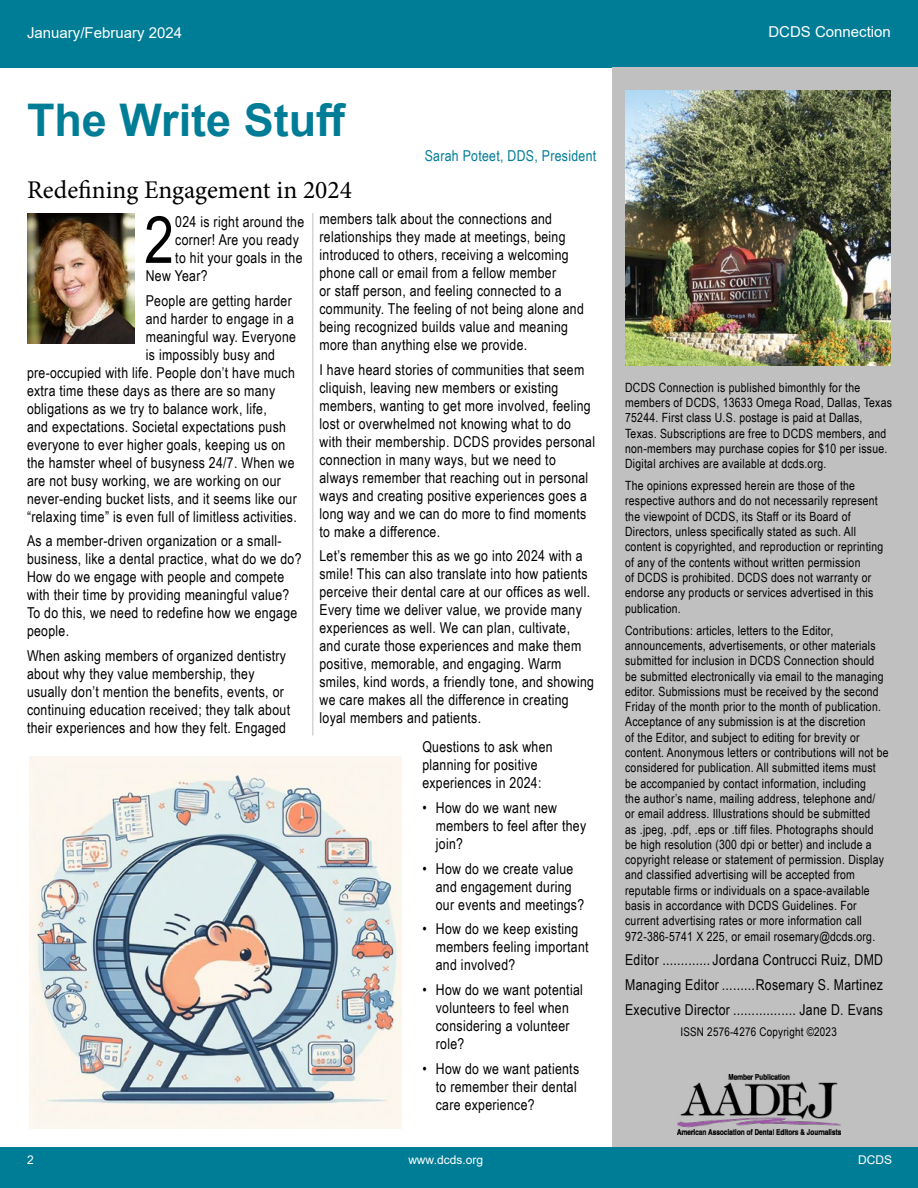
<style>
.page{position:relative;width:918px;height:1188px;background:#fff}
.page>*{position:absolute;margin:0;border:0;box-sizing:border-box;transform-origin:0 0}
.t1{font:65.25px "Arial Narrow";color:#000}
.t2{font:700 45px "Arial";color:#007d96}
.t3{font:25.5px "Minion Pro";color:#000}
.t4{font:15px/18px "Arial Narrow";letter-spacing:.02em;color:#000}
.t5{font:15px "Arial";color:#fff}
.t6{font:15px "Arial Narrow";letter-spacing:.02em;color:#007d96}
.t7{font:12.75px/15.3px "Arial Narrow";letter-spacing:.02em;color:#000}
.t8{font:12px "Arial Narrow";letter-spacing:.02em;color:#000}
.t9{font:12px "Arial";color:#fff}
</style>
<div class="page">
<div style="left:0;top:0;width:918px;height:60px;background:#007d96"></div>
<div style="left:0;top:51px;width:918px;height:17px;background:#007d96"></div>
<div style="left:0;top:1148px;width:918px;height:40px;background:#007d96"></div>
<div style="left:612px;top:68px;width:306px;height:1080px;background:#c0c0c0"></div>
<img style="left:625px;top:91px;width:266px;height:274px">
<img style="left:678px;top:1074px;width:163px;height:60px">
<hr style="left:312px;top:213px;width:2px;height:522px;background:#d3d5d6">
<img style="left:27px;top:213px;width:108px;height:130px">
<img style="left:29px;top:756px;width:373px;height:373px">
<p class="t5" style="left:27px;top:22px;width:157px">January/February 2024</p>
<h2 class="t2" style="left:27px;top:89px;width:321px">The Write Stuff</h2>
<p class="t6" style="left:425px;top:145px;width:173px">Sarah Poteet, DDS, President</p>
<h3 class="t3" style="left:27px;top:173px;width:327px">Redefining Engagement in 2024</h3>
<p class="t4" style="left:320px;top:209px;width:266px">members talk about the connections and relationships they made at meetings, being introduced to others, receiving a welcoming phone call or email from a fellow member<br>or staff person, and feeling connected to a community. The feeling of not being alone and being recognized builds value and meaning more than anything else we provide.</p>
<p class="t4" style="left:320px;top:360px;width:277px">I have heard stories of communities that seem cliquish, leaving new members or existing members, wanting to get more involved, feeling lost or overwhelmed not knowing what to do with their membership. DCDS provides personal connection in many ways, but we need to always remember that reaching out in personal ways and creating positive experiences goes a long way and we can do more to find moments to make a difference.</p>
<p class="t4" style="left:320px;top:547px;width:276px">Let’s remember this as we go into 2024 with a smile! This can also translate into how patients perceive their dental care at our offices as well.<br>Every time we deliver value, we provide many experiences as well. We can plan, cultivate, and curate those experiences and make them positive, memorable, and engaging. Warm smiles, kind words, a friendly tone, and showing we care makes all the difference in creating loyal members and patients.</p>
<p class="t4" style="left:422px;top:737px;width:132px">Questions to ask when planning for positive experiences in 2024:</p>
<p class="t4" style="left:436px;top:798px;width:152px;text-indent:-14px">• How do we want new members to feel after they join?</p>
<p class="t4" style="left:436px;top:859px;width:150px;text-indent:-14px">• How do we create value and engagement during our events and meetings?</p>
<p class="t4" style="left:436px;top:920px;width:154px;text-indent:-14px">• How do we keep existing members feeling important and involved?</p>
<p class="t4" style="left:436px;top:980px;width:149px;text-indent:-14px">• How do we want potential volunteers to feel when considering a volunteer role?</p>
<p class="t4" style="left:436px;top:1059px;width:145px;text-indent:-14px">• How do we want patients to remember their dental care experience?</p>
<h1 class="t1" style="left:144px;top:192px;width:31px">2</h1>
<p class="t4" style="left:175px;top:212px;width:130px">024 is right around the</p>
<p class="t4" style="left:175px;top:230px;width:125px">corner! Are you ready</p>
<p class="t4" style="left:175px;top:248px;width:129px">to hit your goals in the</p>
<p class="t4" style="left:146px;top:266px;width:63px">New Year?</p>
<p class="t4" style="left:146px;top:291px;width:148px">People are getting harder</p>
<p class="t4" style="left:146px;top:309px;width:150px">and harder to engage in a</p>
<p class="t4" style="left:146px;top:327px;width:152px">meaningful way. Everyone</p>
<p class="t4" style="left:146px;top:345px;width:131px">is impossibly busy and</p>
<p class="t4" style="left:27px;top:363px;width:269px">pre-occupied with life. People don’t have much</p>
<p class="t4" style="left:27px;top:381px;width:250px">extra time these days as there are so many</p>
<p class="t4" style="left:27px;top:399px;width:241px">obligations as we try to balance work, life,</p>
<p class="t4" style="left:27px;top:417px;width:261px">and expectations. Societal expectations push</p>
<p class="t4" style="left:27px;top:435px;width:260px">everyone to ever higher goals, keeping us on</p>
<p class="t4" style="left:27px;top:453px;width:269px">the hamster wheel of busyness 24/7. When we</p>
<p class="t4" style="left:27px;top:471px;width:255px">are not busy working, we are working on our</p>
<p class="t4" style="left:27px;top:489px;width:271px">never-ending bucket lists, and it seems like our</p>
<p class="t4" style="left:27px;top:507px;width:271px">“relaxing time” is even full of limitless activities.</p>
<p class="t4" style="left:27px;top:532px;width:276px">As a member-driven organization or a small&shy;business, like a dental practice, what do we do?<br>How do we engage with people and compete with their time by providing meaningful value?<br>To do this, we need to redefine how we engage people.</p>
<p class="t4" style="left:27px;top:646px;width:265px">When asking members of organized dentistry about why they value membership, they usually don’t mention the benefits, events, or continuing education received; they talk about their experiences and how they felt. Engaged</p>
<p class="t5" style="left:768px;top:22px;width:124px">DCDS Connection</p>
<p class="t7" style="left:625px;top:379px;width:268px">DCDS Connection is published bimonthly for the members of DCDS, 13633 Omega Road, Dallas, Texas 75244. First class U.S. postage is paid at Dallas, Texas. Subscriptions are free to DCDS members, and non-members may purchase copies for $10 per issue.<br>Digital archives are available at dcds.org.</p>
<p class="t7" style="left:625px;top:478px;width:260px">The opinions expressed herein are those of the respective authors and do not necessarily represent the viewpoint of DCDS, its Staff or its Board of Directors, unless specifically stated as such. All content is copyrighted, and reproduction or reprinting of any of the contents without written permission<br>of DCDS is prohibited. DCDS does not warranty or endorse any products or services advertised in this publication.</p>
<p class="t7" style="left:625px;top:622px;width:265px">Contributions: articles, letters to the Editor, announcements, advertisements, or other materials submitted for inclusion in DCDS Connection should be submitted electronically via email to the managing editor. Submissions must be received by the second Friday of the month prior to the month of publication.<br>Acceptance of any submission is at the discretion<br>of the Editor, and subject to editing for brevity or content. Anonymous letters or contributions will not be considered for publication. All submitted items must be accompanied by contact information, including<br>the author’s name, mailing address, telephone and/<br>or email address. Illustrations should be submitted<br>as .jpeg, .pdf, .eps or .tiff files. Photographs should<br>be high resolution (300 dpi or better) and include a copyright release or statement of permission. Display and classified advertising will be accepted from reputable firms or individuals on a space-available basis in accordance with DCDS Guidelines. For current advertising rates or more information call 972-386-5741 X 225, or email rosemary@dcds.org.</p>
<p class="t4" style="left:625px;top:947px;width:259px;line-height:24.8px;text-align:justify">Editor ............. Jordana Contrucci Ruiz, DMD Managing Editor .........Rosemary S. Martinez Executive Director ................. Jane D. Evans</p>
<p class="t8" style="left:680px;top:1023px;width:158px">ISSN 2576-4276 Copyright ©2023</p>
<p class="t9" style="left:27px;top:1152px;width:8px">2</p>
<p class="t9" style="left:408px;top:1152px;width:76px">www.dcds.org</p>
<p class="t9" style="left:858px;top:1152px;width:35px">DCDS</p>
</div>
